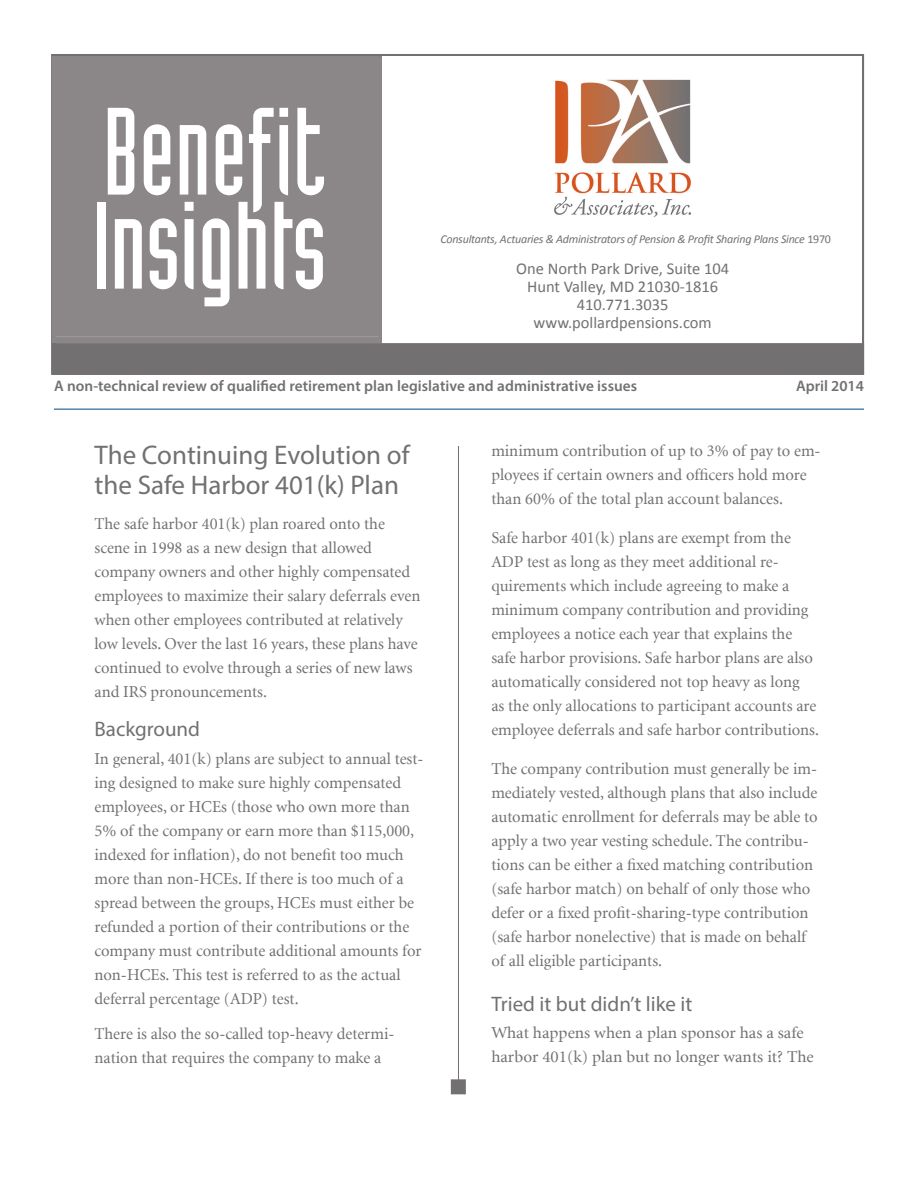
<style>
.page{position:relative;width:918px;height:1188px;background:#fff}
.page>*{position:absolute;margin:0;border:0;box-sizing:border-box;transform-origin:0 0}
.t1{font:121.5px/94.1px "Industria Solid";color:#fff}
.headline{font:27px/30px "Myriad Pro";color:#737071}
.subhead{font:21px "Myriad Pro";color:#737071}
.body{font:16.5px/24px "Minion";color:#737071}
.body-2{font:16.5px "Calibri";color:#737071}
.body-3{font:16.5px/24px "Minion";color:#737071;scale:1.04 1}
.t2{font:600 15.3px "Myriad Pro";letter-spacing:.005em;color:#737071}
.body-4{font:italic 12px "Calibri";letter-spacing:-.02em;color:#737071}
.s1{font-family:"Industria Solid A"}
.s2{font-style:normal}
</style>
<div class="page">
<hr style="left:458px;top:446px;width:1px;height:648px;background:#737071">
<div style="left:451px;top:1079px;width:15px;height:15px;background:#737071;border:2px solid #737071"></div>
<hr style="left:54px;top:409px;width:810px;height:1px;background:#00467e">
<svg style="left:52px;top:56px;width:330px;height:287px;fill:#8b8788"></svg>
<div style="left:53px;top:56px;width:326px;height:280px;background:#8b8788"></div>
<img style="left:554px;top:79px;width:137px;height:138px">
<div style="left:52px;top:343px;width:812px;height:32px;background:#737071"></div>
<p class="t1" style="left:92px;top:104px;width:236px"><span class="s1">Benefit<br></span>Insights</p>
<p class="body-4" style="left:440px;top:231px;width:392px">Consultants, Actuaries &amp; Administrators of Pension &amp; Profit Sharing Plans Since <span class="s2">1970</span></p>
<p class="body-2" style="left:516px;top:258px;width:215px">One North Park Drive, Suite 104</p>
<p class="body-2" style="left:527px;top:276px;width:193px">Hunt Valley, MD 21030-1816</p>
<p class="body-2" style="left:577px;top:294px;width:93px">410.771.3035</p>
<p class="body-2" style="left:534px;top:312px;width:180px">www.pollardpensions.com</p>
<p class="t2" style="left:54px;top:376px;width:585px">A non-technical review of qualified retirement plan legislative and administrative issues</p>
<p class="t2" style="left:796px;top:376px;width:69px">April 2014</p>
<p class="headline" style="left:94px;top:440px;width:317px">The Continuing Evolution of the Safe Harbor 401(k) Plan</p>
<p class="body" style="left:94px;top:512px;width:327px">The safe harbor 401(k) plan roared onto the scene in 1998 as a new design that allowed company owners and other highly compensated employees to maximize their salary deferrals even when other employees contributed at relatively low levels. Over the last 16 years, these plans have continued to evolve through a series of new laws and IRS pronouncements.</p>
<p class="subhead" style="left:94px;top:716px;width:107px">Background</p>
<p class="body" style="left:94px;top:747px;width:331px">In general, 401(k) plans are subject to annual test&shy;ing designed to make sure highly compensated employees, or HCEs (those who own more than 5% of the company or earn more than $115,000, indexed for inflation), do not benefit too much more than non-HCEs. If there is too much of a spread between the groups, HCEs must either be refunded a portion of their contributions or the company must contribute additional amounts for non-HCEs. This test is referred to as the actual deferral percentage (ADP) test.</p>
<p class="body" style="left:94px;top:1023px;width:301px">There is also the so-called top-heavy determi&shy;nation that requires the company to make a</p>
<p class="body" style="left:491px;top:439px;width:331px">minimum contribution of up to 3% of pay to em&shy;ployees if certain owners and officers hold more than 60% of the total plan account balances.</p>
<p class="body" style="left:491px;top:526px;width:329px">Safe harbor 401(k) plans are exempt from the ADP test as long as they meet additional re&shy;quirements which include agreeing to make a minimum company contribution and providing employees a notice each year that explains the safe harbor provisions. Safe harbor plans are also automatically considered not top heavy as long<br>as the only allocations to participant accounts are employee deferrals and safe harbor contributions.</p>
<p class="body" style="left:491px;top:757px;width:328px">The company contribution must generally be im&shy;mediately vested, although plans that also include automatic enrollment for deferrals may be able to apply a two year vesting schedule. The contribu&shy;tions can be either a fixed matching contribution (safe harbor match) on behalf of only those who defer or a fixed profit-sharing-type contribution (safe harbor nonelective) that is made on behalf of all eligible participants.</p>
<p class="subhead" style="left:491px;top:991px;width:203px">Tried it but didn’t like it</p>
<p class="body-3" style="left:491px;top:1021px;width:312px">What happens when a plan sponsor has a safe harbor 401(k) plan but no longer wants it? The</p>
</div>
